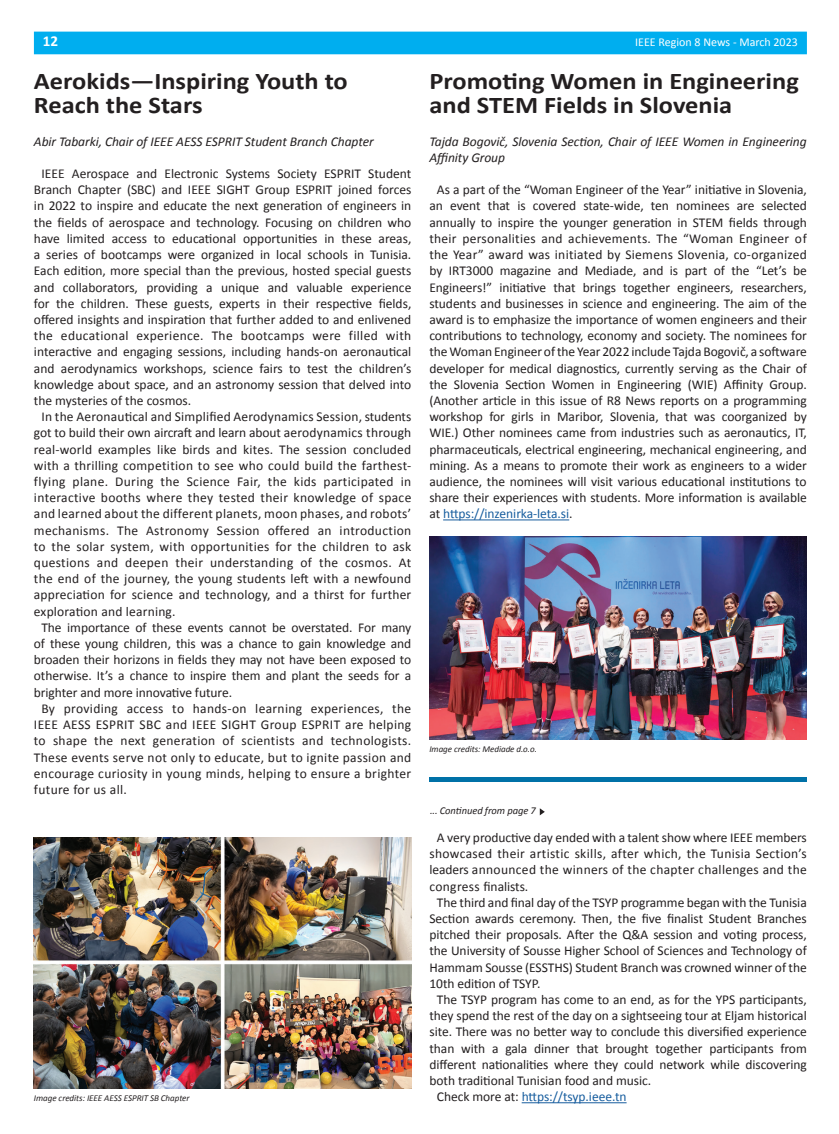
<style>
.page{position:relative;width:839px;height:1134px;background:#fff}
.page>*{position:absolute;margin:0;border:0;box-sizing:border-box;transform-origin:0 0}
.t1{font:700 24px/24px "Calibri";color:#231f20;scale:1.1 1}
.t2{font:700 15.15px "Calibri";color:#fff}
.t3{font:13.5px/16.2px "Calibri";color:#231f20;text-align:justify}
.t4{font:13.5px "Calibri";letter-spacing:.025em;color:#231f20}
.t5{font:italic 13.5px/16.2px "Calibri";letter-spacing:-.005em;color:#231f20}
.t6{font:13.5px "Calibri";letter-spacing:-.005em;color:#175d9e}
.t7{font:12px "Calibri";color:#fff}
.t8{font:italic 10.5px "Calibri";color:#231f20}
.t9{font:italic 9px "Calibri";letter-spacing:-.005em;color:#231f20}
.s1{color:#175d9e}
.s2{color:#231f20}
</style>
<div class="page">
<div style="left:34px;top:32px;width:772px;height:22px;background:#00aeef"></div>
<img style="left:34px;top:837px;width:377px;height:251px">
<hr style="left:443px;top:519px;width:126px;height:1px;background:#175d9e">
<img style="left:429px;top:536px;width:377px;height:203px">
<div style="left:429px;top:777px;width:377px;height:5px;background:#0071a7"></div>
<hr style="left:521px;top:1102px;width:105px;height:1px;background:#175d9e">
<svg style="left:539px;top:808px;width:5px;height:7px"></svg>
<p class="t2" style="left:43px;top:31px;width:17px">12</p>
<p class="t7" style="left:635px;top:34px;width:164px">IEEE Region 8 News - March 2023</p>
<h1 class="t1" style="left:34px;top:69px;width:287px">Aerokids—Inspiring Youth to<br>Reach the Stars</h1>
<p class="t5" style="left:34px;top:133px;width:341px">Abir Tabarki, Chair of IEEE AESS ESPRIT Student Branch Chapter</p>
<p class="t3" style="left:41px;top:165px;width:371px">IEEE Aerospace and Electronic Systems Society ESPRIT Student</p>
<p class="t3" style="left:34px;top:182px;width:379px">Branch Chapter (SBC) and IEEE SIGHT Group ESPRIT joined forces</p>
<p class="t3" style="left:34px;top:198px;width:379px">in 2022 to inspire and educate the next generation of engineers in</p>
<p class="t3" style="left:34px;top:214px;width:379px">the fields of aerospace and technology. Focusing on children who</p>
<p class="t3" style="left:34px;top:230px;width:379px">have limited access to educational opportunities in these areas,</p>
<p class="t3" style="left:34px;top:246px;width:379px">a series of bootcamps were organized in local schools in Tunisia.</p>
<p class="t3" style="left:34px;top:263px;width:379px">Each edition, more special than the previous, hosted special guests</p>
<p class="t3" style="left:34px;top:279px;width:379px">and collaborators, providing a unique and valuable experience</p>
<p class="t3" style="left:34px;top:295px;width:379px">for the children. These guests, experts in their respective fields,</p>
<p class="t3" style="left:34px;top:311px;width:379px">offered insights and inspiration that further added to and enlivened</p>
<p class="t4" style="left:34px;top:327px;width:379px">the educational experience. The bootcamps were filled with</p>
<p class="t3" style="left:34px;top:344px;width:379px">interactive and engaging sessions, including hands-on aeronautical</p>
<p class="t3" style="left:34px;top:360px;width:379px">and aerodynamics workshops, science fairs to test the children’s</p>
<p class="t3" style="left:34px;top:376px;width:379px">knowledge about space, and an astronomy session that delved into</p>
<p class="t3" style="left:34px;top:392px;width:159px">the mysteries of the cosmos.</p>
<p class="t3" style="left:41px;top:408px;width:371px">In the Aeronautical and Simplified Aerodynamics Session, students</p>
<p class="t3" style="left:34px;top:425px;width:379px">got to build their own aircraft and learn about aerodynamics through</p>
<p class="t3" style="left:34px;top:441px;width:378px">real-world examples like birds and kites. The session concluded</p>
<p class="t4" style="left:34px;top:457px;width:378px">with a thrilling competition to see who could build the farthest-</p>
<p class="t4" style="left:34px;top:473px;width:379px">flying plane. During the Science Fair, the kids participated in</p>
<p class="t4" style="left:34px;top:489px;width:379px">interactive booths where they tested their knowledge of space</p>
<p class="t4" style="left:34px;top:505px;width:379px">and learned about the different planets, moon phases, and robots’</p>
<p class="t4" style="left:34px;top:521px;width:379px">mechanisms. The Astronomy Session offered an introduction</p>
<p class="t4" style="left:34px;top:538px;width:379px">to the solar system, with opportunities for the children to ask</p>
<p class="t4" style="left:34px;top:554px;width:379px">questions and deepen their understanding of the cosmos. At</p>
<p class="t3" style="left:34px;top:570px;width:379px">the end of the journey, the young students left with a newfound</p>
<p class="t3" style="left:34px;top:587px;width:379px">appreciation for science and technology, and a thirst for further</p>
<p class="t3" style="left:34px;top:603px;width:143px">exploration and learning.</p>
<p class="t3" style="left:41px;top:619px;width:371px">The importance of these events cannot be overstated. For many</p>
<p class="t3" style="left:34px;top:635px;width:379px">of these young children, this was a chance to gain knowledge and</p>
<p class="t3" style="left:34px;top:651px;width:378px">broaden their horizons in fields they may not have been exposed to</p>
<p class="t3" style="left:34px;top:668px;width:379px">otherwise. It’s a chance to inspire them and plant the seeds for a</p>
<p class="t3" style="left:34px;top:684px;width:199px">brighter and more innovative future.</p>
<p class="t4" style="left:41px;top:700px;width:371px">By providing access to hands-on learning experiences, the</p>
<p class="t4" style="left:34px;top:716px;width:379px">IEEE AESS ESPRIT SBC and IEEE SIGHT Group ESPRIT are helping</p>
<p class="t4" style="left:34px;top:732px;width:378px">to shape the next generation of scientists and technologists.</p>
<p class="t4" style="left:34px;top:748px;width:379px">These events serve not only to educate, but to ignite passion and</p>
<p class="t4" style="left:34px;top:764px;width:378px">encourage curiosity in young minds, helping to ensure a brighter</p>
<p class="t4" style="left:34px;top:781px;width:95px">future for us all.</p>
<h1 class="t1" style="left:429px;top:69px;width:337px">Promoting Women in Engineering and STEM Fields in Slovenia</h1>
<p class="t5" style="left:429px;top:133px;width:379px">Tajda Bogovič, Slovenia Section, Chair of IEEE Women in Engineering<br>Affinity Group</p>
<p class="t3" style="left:429px;top:182px;width:379px;text-indent:8px">As a part of the “Woman Engineer of the Year” initiative in Slovenia, an event that is covered state-wide, ten nominees are selected annually to inspire the younger generation in STEM fields through their personalities and achievements. The “Woman Engineer of the Year” award was initiated by Siemens Slovenia, co-organized by IRT3000 magazine and Mediade, and is part of the “Let’s be Engineers!” initiative that brings together engineers, researchers, students and businesses in science and engineering. The aim of the award is to emphasize the importance of women engineers and their contributions to technology, economy and society. The nominees for the Woman Engineer of the Year 2022 include Tajda Bogovič, a software developer for medical diagnostics, currently serving as the Chair of the Slovenia Section Women in Engineering (WIE) Affinity Group. (Another article in this issue of R8 News reports on a programming workshop for girls in Maribor, Slovenia, that was coorganized by WIE.) Other nominees came from industries such as aeronautics, IT, pharmaceuticals, electrical engineering, mechanical engineering, and mining. As a means to promote their work as engineers to a wider audience, the nominees will visit various educational institutions to share their experiences with students. More information is available at <span class="s1">https://inzenirka-leta.si</span>.</p>
<p class="t9" style="left:429px;top:743px;width:109px">Image credits: Mediade d.o.o.</p>
<p class="t9" style="left:34px;top:1092px;width:157px">Image credits: IEEE AESS ESPRIT SB Chapter</p>
<p class="t8" style="left:430px;top:803px;width:107px">... Continued from page 7</p>
<p class="t3" style="left:437px;top:829px;width:371px">A very productive day ended with a talent show where IEEE members</p>
<p class="t4" style="left:429px;top:845px;width:378px">showcased their artistic skills, after which, the Tunisia Section’s</p>
<p class="t4" style="left:429px;top:861px;width:379px">leaders announced the winners of the chapter challenges and the</p>
<p class="t3" style="left:429px;top:878px;width:100px">congress finalists.</p>
<p class="t3" style="left:437px;top:894px;width:371px">The third and final day of the TSYP programme began with the Tunisia</p>
<p class="t3" style="left:429px;top:910px;width:378px">Section awards ceremony. Then, the five finalist Student Branches</p>
<p class="t3" style="left:429px;top:926px;width:378px">pitched their proposals. After the Q&amp;A session and voting process,</p>
<p class="t3" style="left:429px;top:942px;width:378px">the University of Sousse Higher School of Sciences and Technology of</p>
<p class="t3" style="left:429px;top:959px;width:378px">Hammam Sousse (ESSTHS) Student Branch was crowned winner of the</p>
<p class="t3" style="left:429px;top:975px;width:112px">10th edition of TSYP.</p>
<p class="t3" style="left:437px;top:991px;width:371px">The TSYP program has come to an end, as for the YPS participants,</p>
<p class="t3" style="left:429px;top:1007px;width:378px">they spend the rest of the day on a sightseeing tour at Eljam historical</p>
<p class="t3" style="left:429px;top:1023px;width:378px">site. There was no better way to conclude this diversified experience</p>
<p class="t3" style="left:429px;top:1040px;width:378px">than with a gala dinner that brought together participants from</p>
<p class="t3" style="left:429px;top:1056px;width:378px">different nationalities where they could network while discovering</p>
<p class="t3" style="left:429px;top:1072px;width:223px">both traditional Tunisian food and music.</p>
<p class="t6" style="left:437px;top:1088px;width:191px"><span class="s2">Check more at:</span> https://tsyp.ieee.tn</p>
</div>
